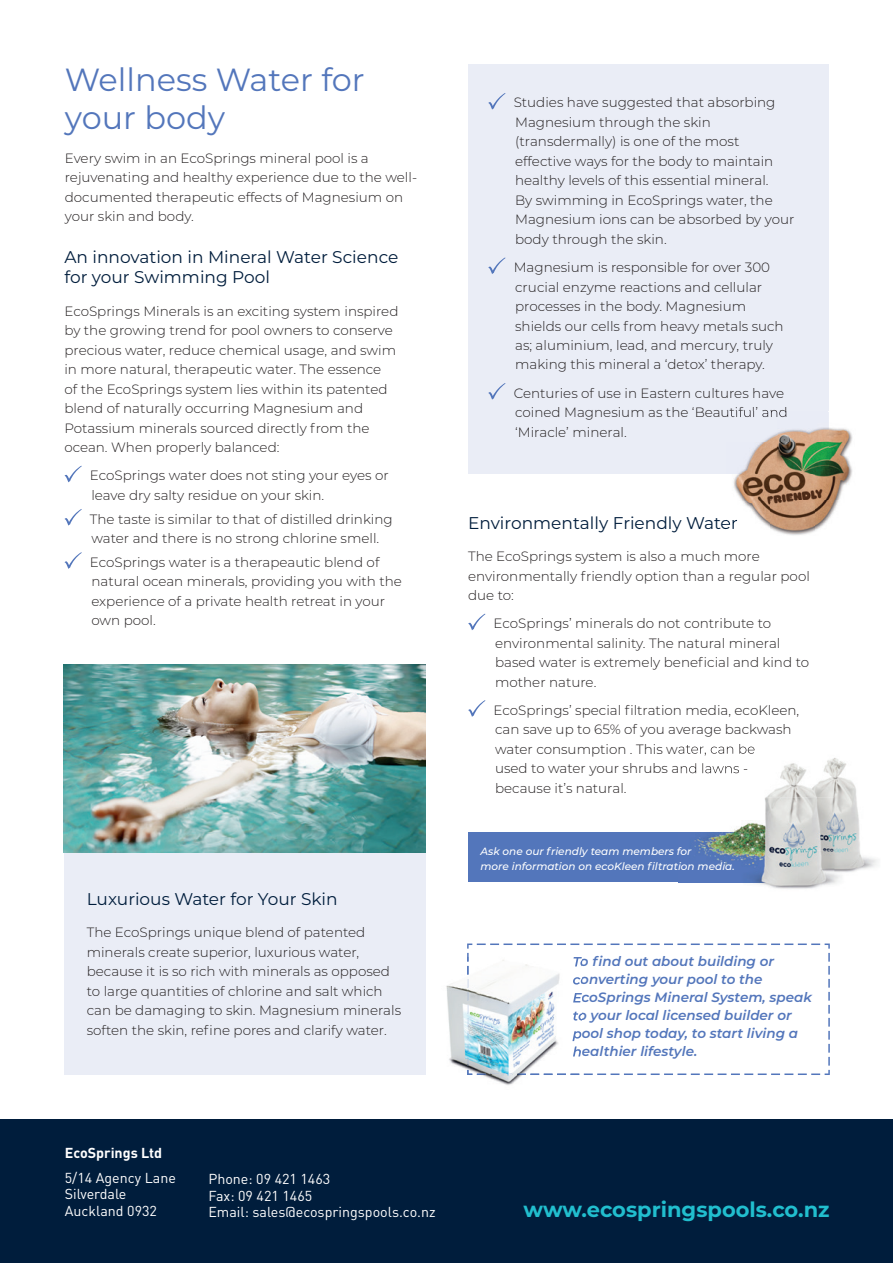
<style>
.page{position:relative;width:893px;height:1263px;background:#fff}
.page>*{position:absolute;margin:0;border:0;box-sizing:border-box;transform-origin:0 0}
.t1{font:31.95px/38.4px "Montserrat";color:#5376bb}
.t2{font:700 21px "Montserrat";color:#21bece}
.t3{font:16.95px/20.4px "Montserrat";color:#001d3c}
.t4{font:14.25px/16.5px "DIN";color:#fff}
.t5{font:700 14.25px "DIN";color:#fff}
.t6{font:300 13.5px/19.5px "Montserrat";color:#231f20}
.t7{font:italic 600 13.5px/18px "Montserrat";color:#5376bb}
.t8{font:italic 500 10.5px/15px "Montserrat";color:#fff}
</style>
<div class="page">
<div style="left:468px;top:832px;width:330px;height:50px;background:#5376bb"></div>
<div style="left:468px;top:64px;width:361px;height:410px;background:#eaedf6"></div>
<div style="left:64px;top:849px;width:362px;height:225px;background:#eaedf6"></div>
<svg style="left:467px;top:943px;width:363px;height:132px"></svg>
<div style="left:0;top:1119px;width:893px;height:144px;background:#001d3c"></div>
<svg style="left:488px;top:93px;width:17px;height:17px"></svg>
<svg style="left:488px;top:257px;width:17px;height:17px"></svg>
<svg style="left:488px;top:383px;width:17px;height:17px"></svg>
<svg style="left:468px;top:614px;width:17px;height:16px"></svg>
<svg style="left:468px;top:700px;width:17px;height:17px"></svg>
<svg style="left:64px;top:466px;width:18px;height:16px"></svg>
<svg style="left:64px;top:509px;width:18px;height:17px"></svg>
<svg style="left:64px;top:552px;width:18px;height:17px"></svg>
<img style="left:678px;top:758px;width:200px;height:131px">
<img style="left:678px;top:832px;width:120px;height:50px">
<img style="left:678px;top:744px;width:77px;height:12px">
<img style="left:678px;top:763px;width:70px;height:13px">
<img style="left:829px;top:428px;width:24px;height:28px">
<img style="left:733px;top:474px;width:82px;height:27px">
<img style="left:815px;top:456px;width:37px;height:45px">
<img style="left:737px;top:501px;width:102px;height:35px">
<img style="left:738px;top:433px;width:40px;height:41px">
<img style="left:778px;top:427px;width:51px;height:47px">
<img style="left:726px;top:412px;width:61px;height:6px">
<img style="left:726px;top:519px;width:11px;height:10px">
<img style="left:64px;top:664px;width:361px;height:189px">
<img style="left:419px;top:983px;width:103px;height:102px">
<img style="left:419px;top:983px;width:7px;height:91px">
<svg style="left:467px;top:953px;width:353px;height:122px"></svg>
<h1 class="t1" style="left:65px;top:59px;width:301px">Wellness Water for your body</h1>
<p class="t6" style="left:65px;top:148px;width:354px">Every swim in an EcoSprings mineral pool is a rejuvenating and healthy experience due to the well&shy;documented therapeutic effects of Magnesium on your skin and body.</p>
<p class="t3" style="left:64px;top:246px;width:335px">An innovation in Mineral Water Science for your Swimming Pool</p>
<p class="t6" style="left:64px;top:301px;width:336px">EcoSprings Minerals is an exciting system inspired by the growing trend for pool owners to conserve precious water, reduce chemical usage, and swim in more natural, therapeutic water. The essence<br>of the EcoSprings system lies within its patented blend of naturally occurring Magnesium and Potassium minerals sourced directly from the ocean. When properly balanced:</p>
<p class="t6" style="left:90px;top:465px;width:300px">EcoSprings water does not sting your eyes or leave dry salty residue on your skin.</p>
<p class="t6" style="left:90px;top:508px;width:304px">The taste is similar to that of distilled drinking water and there is no strong chlorine smell.</p>
<p class="t6" style="left:90px;top:552px;width:314px">EcoSprings water is a therapeautic blend of natural ocean minerals, providing you with the experience of a private health retreat in your own pool.</p>
<p class="t3" style="left:87px;top:888px;width:252px">Luxurious Water for Your Skin</p>
<p class="t6" style="left:87px;top:922px;width:316px">The EcoSprings unique blend of patented minerals create superior, luxurious water, because it is so rich with minerals as opposed to large quantities of chlorine and salt which can be damaging to skin. Magnesium minerals soften the skin, refine pores and clarify water.</p>
<p class="t6" style="left:514px;top:93px;width:282px">Studies have suggested that absorbing Magnesium through the skin (transdermally) is one of the most effective ways for the body to maintain healthy levels of this essential mineral.<br>By swimming in EcoSprings water, the Magnesium ions can be absorbed by your body through the skin.</p>
<p class="t6" style="left:514px;top:257px;width:272px">Magnesium is responsible for over 300 crucial enzyme reactions and cellular processes in the body. Magnesium shields our cells from heavy metals such as; aluminium, lead, and mercury, truly making this mineral a ‘detox’ therapy.</p>
<p class="t6" style="left:514px;top:383px;width:276px">Centuries of use in Eastern cultures have coined Magnesium as the ‘Beautiful’ and ‘Miracle’ mineral.</p>
<p class="t3" style="left:468px;top:512px;width:271px">Environmentally Friendly Water</p>
<p class="t6" style="left:468px;top:546px;width:343px">The EcoSprings system is also a much more environmentally friendly option than a regular pool due to:</p>
<p class="t6" style="left:494px;top:613px;width:317px">EcoSprings’ minerals do not contribute to environmental salinity. The natural mineral based water is extremely beneficial and kind to mother nature.</p>
<p class="t6" style="left:494px;top:700px;width:307px">EcoSprings’ special filtration media, ecoKleen, can save up to 65% of you average backwash water consumption . This water, can be<br>used to water your shrubs and lawns - because it’s natural.</p>
<p class="t8" style="left:480px;top:843px;width:256px">Ask one our friendly team members for<br>more information on ecoKleen filtration media.</p>
<p class="t7" style="left:573px;top:952px;width:241px">To find out about building or converting your pool to the<br>EcoSprings Mineral System, speak to your local licensed builder or pool shop today, to start living a healthier lifestyle.</p>
<p class="t5" style="left:65px;top:1143px;width:99px">EcoSprings Ltd</p>
<p class="t4" style="left:65px;top:1169px;width:113px">5/14 Agency Lane<br>Silverdale<br>Auckland 0932</p>
<p class="t4" style="left:208px;top:1170px;width:229px">Phone: 09 421 1463<br>Fax: 09 421 1465<br>Email: sales@ecospringspools.co.nz</p>
<h2 class="t2" style="left:524px;top:1194px;width:307px">www.ecospringspools.co.nz</h2>
</div>
